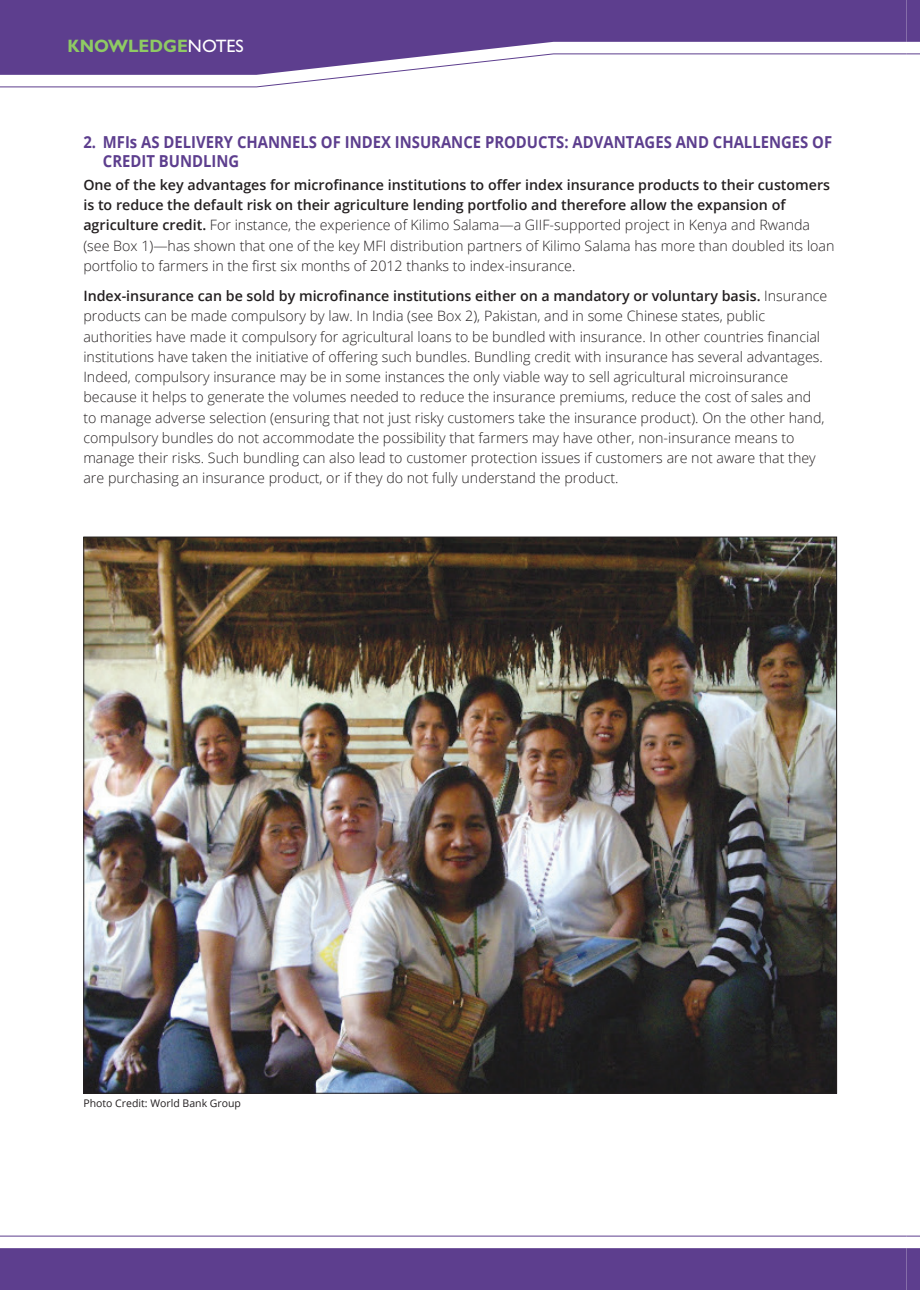
<style>
.page{position:relative;width:920px;height:1290px;background:#fff}
.page>*{position:absolute;margin:0;border:0;box-sizing:border-box;transform-origin:0 0}
.t1{font:700 18px "Gill Sans";color:#8fca64;scale:.95 1}
.Subhead_w__indent{font:700 16.5px/19.5px "Open Sans";color:#5d3e8e;scale:.9 1}
.Body_Text{font:300 14.25px/20.2px "Open Sans";color:#231f20}
.t2{font:10.5px "Open Sans";color:#231f20}
.s1{font-weight:400;color:#fff}
.s2{font-weight:600}
</style>
<div class="page">
<svg style="left:0;top:0;width:906px;height:53px;background:#6c4f98"></svg>
<svg style="left:906px;top:0;width:14px;height:42px"></svg>
<svg style="left:0;top:53px;width:920px;height:35px"></svg>
<svg style="left:0;top:1235px;width:920px;height:55px"></svg>
<hr style="left:0;top:1236px;width:906px;height:1px;background:#5d3e8e">
<img style="left:85px;top:539px;width:750px;height:553px">
<p class="t1" style="left:68px;top:36px;width:187px">KNOWLEDGE<span class="s1">NOTES</span></p>
<p class="Subhead_w__indent" style="left:103px;top:131px;width:812px;text-indent:-20px">2. MFIs AS DELIVERY CHANNELS OF INDEX INSURANCE PRODUCTS: ADVANTAGES AND CHALLENGES OF<br>CREDIT BUNDLING</p>
<p class="Body_Text" style="left:83px;top:174px;width:753px"><span class="s2">One of the key advantages for microfinance institutions to offer index insurance products to their customers is to reduce the default risk on their agriculture lending portfolio and therefore allow the expansion of agriculture credit.</span> For instance, the experience of Kilimo Salama—a GIIF-supported project in Kenya and Rwanda (see Box 1)—has shown that one of the key MFI distribution partners of Kilimo Salama has more than doubled its loan portfolio to farmers in the first six months of 2012 thanks to index-insurance.</p>
<p class="Body_Text" style="left:83px;top:285px;width:745px"><span class="s2">Index-insurance can be sold by microfinance institutions either on a mandatory or voluntary basis.</span> Insurance products can be made compulsory by law. In India (see Box 2), Pakistan, and in some Chinese states, public authorities have made it compulsory for agricultural loans to be bundled with insurance. In other countries financial institutions have taken the initiative of offering such bundles. Bundling credit with insurance has several advantages.<br>Indeed, compulsory insurance may be in some instances the only viable way to sell agricultural microinsurance because it helps to generate the volumes needed to reduce the insurance premiums, reduce the cost of sales and to manage adverse selection (ensuring that not just risky customers take the insurance product). On the other hand, compulsory bundles do not accommodate the possibility that farmers may have other, non-insurance means to manage their risks. Such bundling can also lead to customer protection issues if customers are not aware that they are purchasing an insurance product, or if they do not fully understand the product.</p>
<p class="t2" style="left:83px;top:1096px;width:159px">Photo Credit: World Bank Group</p>
</div>
